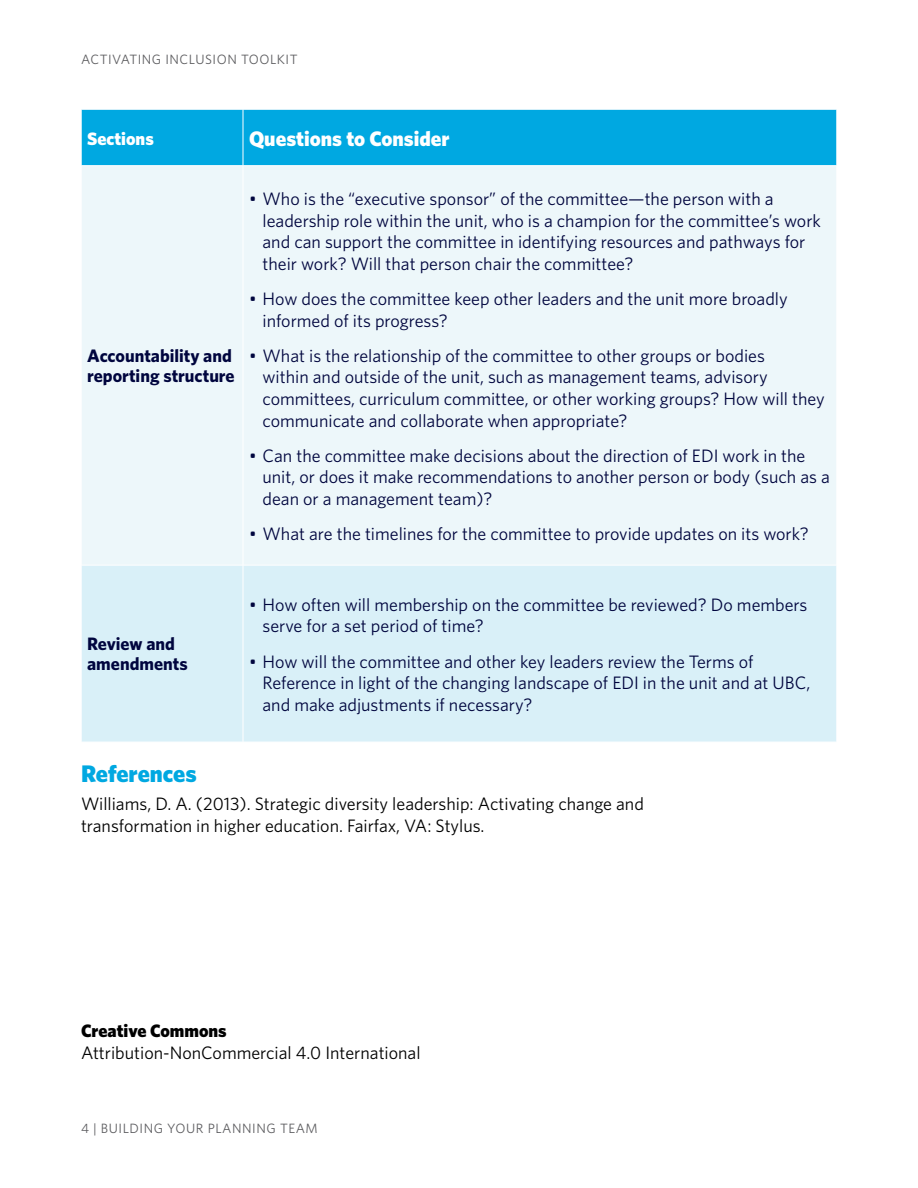
<style>
.page{position:relative;width:918px;height:1188px;background:#fff}
.page>*{position:absolute;margin:0;border:0;box-sizing:border-box;transform-origin:0 0}
.t1{font:900 24px "Whitney";color:#00a8e1}
.bullets_table{font:900 21px "Whitney";color:#fff}
.t2{font:18px/21.6px "Whitney";color:#00053e}
.Endnotes{font:18px/21.6px "Whitney";color:#000}
.table_left_column{font:700 18px/19.5px "Whitney";color:#00053e}
.t3{font:900 18px "Whitney";color:#000}
.table_left_column-2{font:900 18px "Whitney";color:#fff}
.t4{font:13.5px "Whitney";letter-spacing:.04em;color:#5d5d60}
</style>
<div class="page">
<div style="left:82px;top:110px;width:755px;height:55px;background:#00a8e1"></div>
<div style="left:82px;top:166px;width:754px;height:399px;background:#edf7fa"></div>
<div style="left:82px;top:566px;width:754px;height:176px;background:#d9f0f8"></div>
<hr style="left:243px;top:109px;width:1px;height:57px;background:#fff">
<hr style="left:243px;top:166px;width:1px;height:399px;background:#fff">
<hr style="left:243px;top:565px;width:1px;height:177px;background:#fff">
<p class="t4" style="left:81px;top:50px;width:218px">ACTIVATING INCLUSION TOOLKIT</p>
<p class="table_left_column-2" style="left:87px;top:126px;width:68px">Sections</p>
<p class="bullets_table" style="left:249px;top:124px;width:202px">Questions to Consider</p>
<p class="table_left_column" style="left:87px;top:346px;width:149px">Accountability and reporting structure</p>
<p class="t2" style="left:262px;top:188px;width:560px;text-indent:-14px">• Who is the “executive sponsor” of the committee—the person with a leadership role within the unit, who is a champion for the committee’s work and can support the committee in identifying resources and pathways for their work? Will that person chair the committee?</p>
<p class="t2" style="left:262px;top:288px;width:527px;text-indent:-14px">• How does the committee keep other leaders and the unit more broadly informed of its progress?</p>
<p class="t2" style="left:262px;top:344px;width:564px;text-indent:-14px">• What is the relationship of the committee to other groups or bodies<br>within and outside of the unit, such as management teams, advisory committees, curriculum committee, or other working groups? How will they communicate and collaborate when appropriate?</p>
<p class="t2" style="left:262px;top:444px;width:569px;text-indent:-14px">• Can the committee make decisions about the direction of EDI work in the unit, or does it make recommendations to another person or body (such as a dean or a management team)?</p>
<p class="t2" style="left:249px;top:523px;width:561px">• What are the timelines for the committee to provide updates on its work?</p>
<p class="table_left_column" style="left:87px;top:634px;width:102px">Review and amendments</p>
<p class="t2" style="left:262px;top:593px;width:547px;text-indent:-14px">• How often will membership on the committee be reviewed? Do members serve for a set period of time?</p>
<p class="t2" style="left:262px;top:650px;width:549px;text-indent:-14px">• How will the committee and other key leaders review the Terms of<br>Reference in light of the changing landscape of EDI in the unit and at UBC, and make adjustments if necessary?</p>
<h1 class="t1" style="left:81px;top:757px;width:117px">References</h1>
<p class="Endnotes" style="left:81px;top:793px;width:564px">Williams, D. A. (2013). Strategic diversity leadership: Activating change and transformation in higher education. Fairfax, VA: Stylus.</p>
<p class="t3" style="left:81px;top:1019px;width:147px">Creative Commons</p>
<p class="Endnotes" style="left:81px;top:1041px;width:341px">Attribution-NonCommercial 4.0 International</p>
<p class="t4" style="left:81px;top:1119px;width:238px">4 | BUILDING YOUR PLANNING TEAM</p>
</div>
